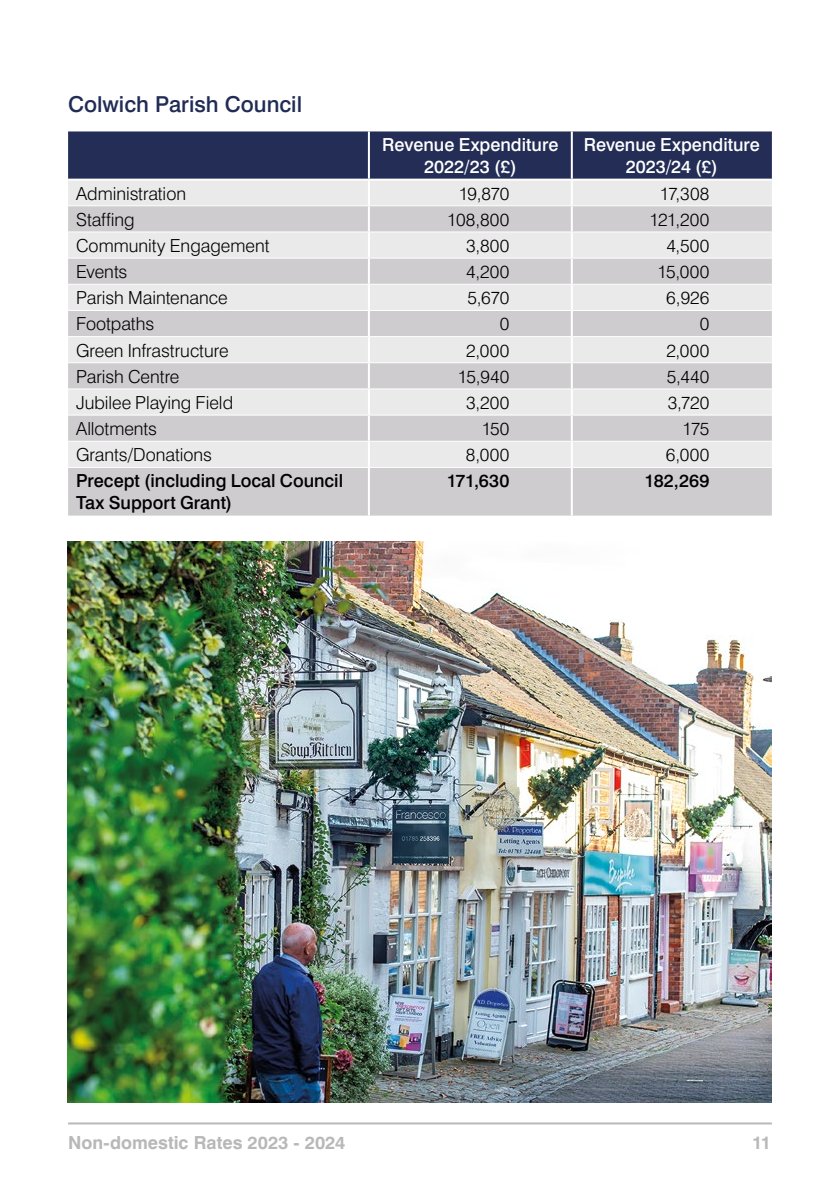
<style>
.page{position:relative;width:840px;height:1191px;background:#fff}
.page>*{position:absolute;margin:0;border:0;box-sizing:border-box;transform-origin:0 0}
.t1{font:500 22px "Swiss 721 BT";color:#212c55}
.t2{font:300 18px "Swiss 721 BT";color:#000}
.t3{font:500 18px/22px "Swiss 721 BT";color:#000}
.Table_Head{font:500 18px/22px "Swiss 721 BT";color:#fff;text-align:center}
.t4{font:700 18px "Swiss 721 BT";color:#b9b8b8}
</style>
<div class="page">
<hr style="left:68px;top:1122px;width:703px;height:2px;background:#b9b8b8">
<div style="left:68px;top:131px;width:703px;height:48px;background:#232d56"></div>
<div style="left:68px;top:181px;width:703px;height:24px;background:#ebeaeb"></div>
<svg style="left:68px;top:206px;width:703px;height:309px;background:#dad9da"></svg>
<hr style="left:368px;top:131px;width:2px;height:48px;background:#fff">
<hr style="left:570px;top:131px;width:2px;height:48px;background:#fff">
<hr style="left:368px;top:181px;width:2px;height:24px;background:#fff">
<hr style="left:570px;top:181px;width:2px;height:24px;background:#fff">
<hr style="left:368px;top:206px;width:2px;height:25px;background:#fff">
<hr style="left:570px;top:206px;width:2px;height:25px;background:#fff">
<hr style="left:368px;top:232px;width:2px;height:26px;background:#fff">
<hr style="left:570px;top:232px;width:2px;height:26px;background:#fff">
<hr style="left:368px;top:259px;width:2px;height:25px;background:#fff">
<hr style="left:570px;top:259px;width:2px;height:25px;background:#fff">
<hr style="left:368px;top:285px;width:2px;height:25px;background:#fff">
<hr style="left:570px;top:285px;width:2px;height:25px;background:#fff">
<hr style="left:368px;top:311px;width:2px;height:25px;background:#fff">
<hr style="left:570px;top:311px;width:2px;height:25px;background:#fff">
<hr style="left:368px;top:337px;width:2px;height:25px;background:#fff">
<hr style="left:570px;top:337px;width:2px;height:25px;background:#fff">
<hr style="left:368px;top:363px;width:2px;height:25px;background:#fff">
<hr style="left:570px;top:363px;width:2px;height:25px;background:#fff">
<hr style="left:368px;top:389px;width:2px;height:25px;background:#fff">
<hr style="left:570px;top:389px;width:2px;height:25px;background:#fff">
<hr style="left:368px;top:415px;width:2px;height:26px;background:#fff">
<hr style="left:570px;top:415px;width:2px;height:26px;background:#fff">
<hr style="left:368px;top:442px;width:2px;height:25px;background:#fff">
<hr style="left:570px;top:442px;width:2px;height:25px;background:#fff">
<hr style="left:368px;top:468px;width:2px;height:47px;background:#fff">
<hr style="left:570px;top:468px;width:2px;height:47px;background:#fff">
<hr style="left:68px;top:231px;width:301px;height:1px;background:#fff">
<hr style="left:369px;top:231px;width:202px;height:1px;background:#fff">
<hr style="left:571px;top:231px;width:200px;height:1px;background:#fff">
<hr style="left:68px;top:258px;width:301px;height:1px;background:#fff">
<hr style="left:369px;top:258px;width:202px;height:1px;background:#fff">
<hr style="left:571px;top:258px;width:200px;height:1px;background:#fff">
<hr style="left:68px;top:284px;width:301px;height:1px;background:#fff">
<hr style="left:369px;top:284px;width:202px;height:1px;background:#fff">
<hr style="left:571px;top:284px;width:200px;height:1px;background:#fff">
<hr style="left:68px;top:310px;width:301px;height:1px;background:#fff">
<hr style="left:369px;top:310px;width:202px;height:1px;background:#fff">
<hr style="left:571px;top:310px;width:200px;height:1px;background:#fff">
<hr style="left:68px;top:336px;width:301px;height:1px;background:#fff">
<hr style="left:369px;top:336px;width:202px;height:1px;background:#fff">
<hr style="left:571px;top:336px;width:200px;height:1px;background:#fff">
<hr style="left:68px;top:362px;width:301px;height:1px;background:#fff">
<hr style="left:369px;top:362px;width:202px;height:1px;background:#fff">
<hr style="left:571px;top:362px;width:200px;height:1px;background:#fff">
<hr style="left:68px;top:388px;width:301px;height:1px;background:#fff">
<hr style="left:369px;top:388px;width:202px;height:1px;background:#fff">
<hr style="left:571px;top:388px;width:200px;height:1px;background:#fff">
<hr style="left:68px;top:414px;width:301px;height:1px;background:#fff">
<hr style="left:369px;top:414px;width:202px;height:1px;background:#fff">
<hr style="left:571px;top:414px;width:200px;height:1px;background:#fff">
<hr style="left:68px;top:441px;width:301px;height:1px;background:#fff">
<hr style="left:369px;top:441px;width:202px;height:1px;background:#fff">
<hr style="left:571px;top:441px;width:200px;height:1px;background:#fff">
<hr style="left:68px;top:467px;width:301px;height:1px;background:#fff">
<hr style="left:369px;top:467px;width:202px;height:1px;background:#fff">
<hr style="left:571px;top:467px;width:200px;height:1px;background:#fff">
<img style="left:67px;top:541px;width:703px;height:561px">
<p class="t1" style="left:68px;top:91px;width:235px">Colwich Parish Council</p>
<p class="Table_Head" style="left:382px;top:134px;width:178px">Revenue Expenditure<br>2022/23 (£)</p>
<p class="Table_Head" style="left:583px;top:134px;width:178px">Revenue Expenditure<br>2023/24 (£)</p>
<p class="t2" style="left:76px;top:182px;width:111px">Administration</p>
<p class="t2" style="left:458px;top:182px;width:52px">19,870</p>
<p class="t2" style="left:659px;top:182px;width:51px">17,308</p>
<p class="t2" style="left:76px;top:208px;width:60px">Staffing</p>
<p class="t2" style="left:447px;top:208px;width:64px">108,800</p>
<p class="t2" style="left:649px;top:208px;width:61px">121,200</p>
<p class="t2" style="left:76px;top:234px;width:195px">Community Engagement</p>
<p class="t2" style="left:466px;top:234px;width:45px">3,800</p>
<p class="t2" style="left:666px;top:234px;width:45px">4,500</p>
<p class="t2" style="left:76px;top:261px;width:53px">Events</p>
<p class="t2" style="left:466px;top:261px;width:45px">4,200</p>
<p class="t2" style="left:657px;top:261px;width:53px">15,000</p>
<p class="t2" style="left:76px;top:287px;width:153px">Parish Maintenance</p>
<p class="t2" style="left:467px;top:287px;width:43px">5,670</p>
<p class="t2" style="left:666px;top:287px;width:45px">6,926</p>
<p class="t2" style="left:76px;top:313px;width:80px">Footpaths</p>
<p class="t2" style="left:499px;top:313px;width:11px">0</p>
<p class="t2" style="left:699px;top:313px;width:11px">0</p>
<p class="t2" style="left:76px;top:339px;width:154px">Green Infrastructure</p>
<p class="t2" style="left:466px;top:339px;width:45px">2,000</p>
<p class="t2" style="left:666px;top:339px;width:45px">2,000</p>
<p class="t2" style="left:76px;top:365px;width:105px">Parish Centre</p>
<p class="t2" style="left:457px;top:365px;width:53px">15,940</p>
<p class="t2" style="left:666px;top:365px;width:44px">5,440</p>
<p class="t2" style="left:76px;top:391px;width:158px">Jubilee Playing Field</p>
<p class="t2" style="left:466px;top:391px;width:45px">3,200</p>
<p class="t2" style="left:667px;top:391px;width:43px">3,720</p>
<p class="t2" style="left:76px;top:418px;width:82px">Allotments</p>
<p class="t2" style="left:481px;top:418px;width:29px">150</p>
<p class="t2" style="left:682px;top:418px;width:28px">175</p>
<p class="t2" style="left:76px;top:444px;width:137px">Grants/Donations</p>
<p class="t2" style="left:465px;top:444px;width:45px">8,000</p>
<p class="t2" style="left:665px;top:444px;width:45px">6,000</p>
<p class="t3" style="left:76px;top:470px;width:268px">Precept (including Local Council<br>Tax Support Grant)</p>
<p class="t3" style="left:446px;top:470px;width:64px">171,630</p>
<p class="t3" style="left:644px;top:470px;width:66px">182,269</p>
<p class="t4" style="left:68px;top:1131px;width:279px">Non-domestic Rates 2023 - 2024</p>
<p class="t4" style="left:751px;top:1131px;width:20px">11</p>
</div>
